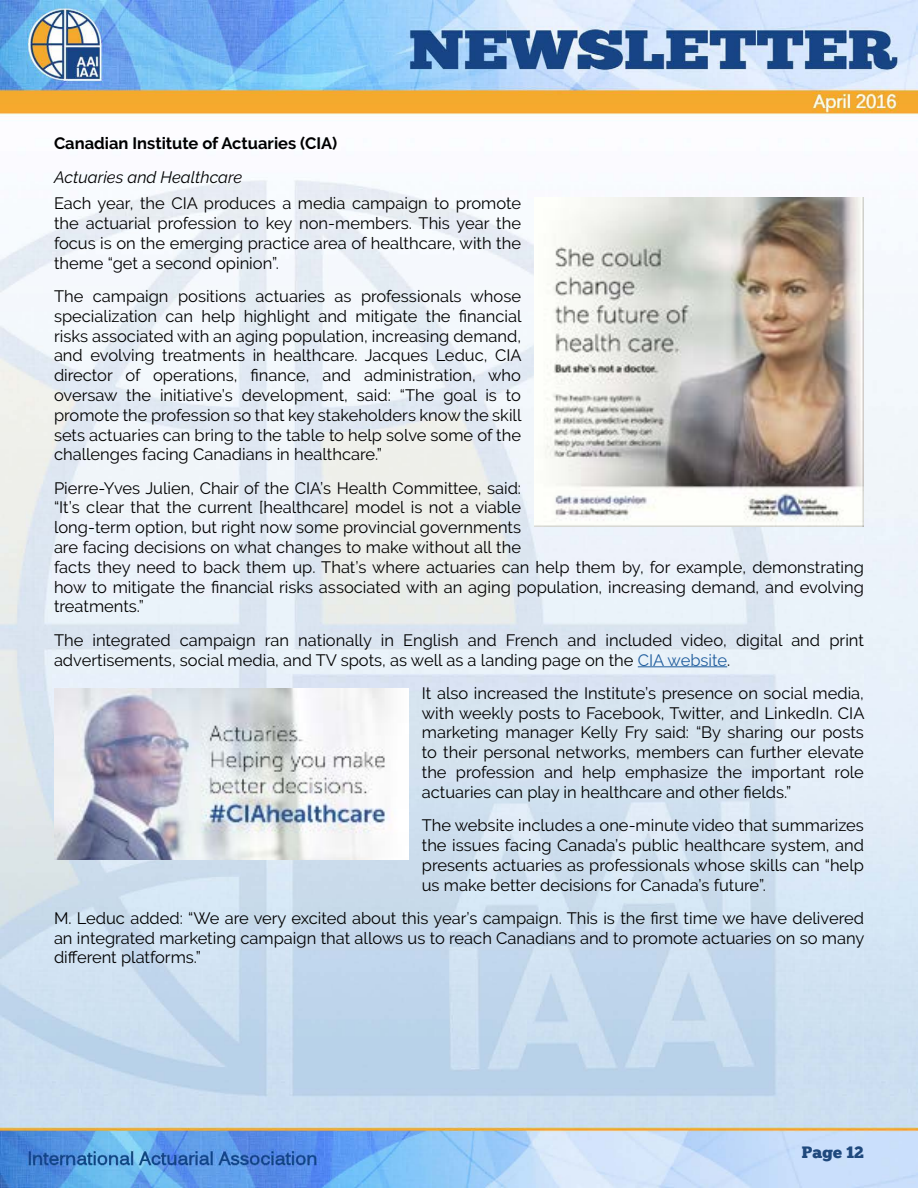
<style>
.page{position:relative;width:918px;height:1188px;background:#fff}
.page>*{position:absolute;margin:0;border:0;box-sizing:border-box;transform-origin:0 0}
.t1{font:16.5px/19.8px "Raleway";color:#000;text-align:justify}
.t2{font:700 16.5px "Raleway";color:#000}
.t3{font:italic 16.5px "Raleway";color:#000}
.t4{font:16.5px "Chunk Five";color:#1f497d}
.s1{color:#215e9e}
</style>
<div class="page">
<img style="left:0;top:0;width:918px;height:1188px">
<hr style="left:638px;top:666px;width:89px;height:1px;background:#215e9e">
<img style="left:54px;top:689px;width:354px;height:171px">
<img style="left:535px;top:198px;width:329px;height:328px">
<p class="t2" style="left:54px;top:134px;width:285px">Canadian Institute of Actuaries (CIA)</p>
<p class="t3" style="left:54px;top:167px;width:190px">Actuaries and Healthcare</p>
<p class="t1" style="left:54px;top:194px;width:469px">Each year, the CIA produces a media campaign to promote the actuarial profession to key non-members. This year the focus is on the emerging practice area of healthcare, with the theme “get a second opinion”.</p>
<p class="t1" style="left:54px;top:286px;width:469px">The campaign positions actuaries as professionals whose specialization can help highlight and mitigate the financial risks associated with an aging population, increasing demand, and evolving treatments in healthcare. Jacques Leduc, CIA director of operations, finance, and administration, who oversaw the initiative’s development, said: “The goal is to promote the profession so that key stakeholders know the skill sets actuaries can bring to the table to help solve some of the challenges facing Canadians in healthcare.”</p>
<p class="t1" style="left:54px;top:478px;width:812px;text-align:left">Pierre-Yves Julien, Chair of the CIA’s Health Committee, said:<br>“It’s clear that the current [healthcare] model is not a viable<br>long-term option, but right now some provincial governments<br>are facing decisions on what changes to make without all the<br>facts they need to back them up. That’s where actuaries can help them by, for example, demonstrating how to mitigate the financial risks associated with an aging population, increasing demand, and evolving treatments.”</p>
<p class="t1" style="left:54px;top:630px;width:812px">The integrated campaign ran nationally in English and French and included video, digital and print advertisements, social media, and TV spots, as well as a landing page on the <span class="s1">CIA website</span>.</p>
<p class="t1" style="left:422px;top:683px;width:444px">It also increased the Institute’s presence on social media, with weekly posts to Facebook, Twitter, and LinkedIn. CIA marketing manager Kelly Fry said: “By sharing our posts to their personal networks, members can further elevate the profession and help emphasize the important role actuaries can play in healthcare and other fields.”</p>
<p class="t1" style="left:422px;top:815px;width:444px">The website includes a one-minute video that summarizes the issues facing Canada’s public healthcare system, and presents actuaries as professionals whose skills can “help us make better decisions for Canada’s future”.</p>
<p class="t1" style="left:54px;top:908px;width:812px">M. Leduc added: “We are very excited about this year’s campaign. This is the first time we have delivered an integrated marketing campaign that allows us to reach Canadians and to promote actuaries on so many different platforms.”</p>
<p class="t4" style="left:802px;top:1143px;width:64px">Page 12</p>
</div>
